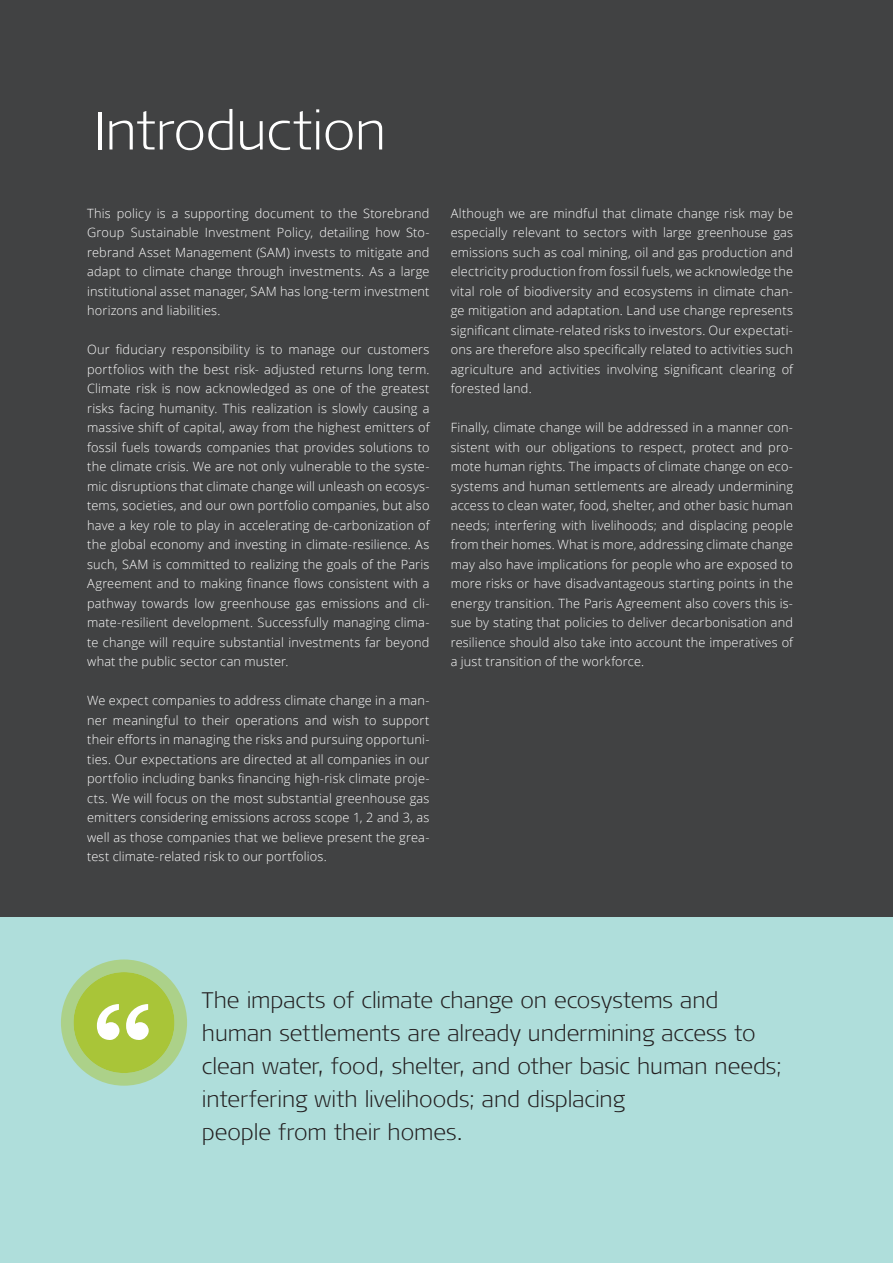
<style>
.page{position:relative;width:893px;height:1263px;background:#fff}
.page>*{position:absolute;margin:0;border:0;box-sizing:border-box;transform-origin:0 0}
._1_Hovedtittel_innma{font:300 expanded 54px "Signa OT";letter-spacing:-.01em;color:#fff}
.Ingress_Sitat_innsid{font:300 expanded 22.5px/33px "Signa OT";letter-spacing:-.005em;color:#231f20}
.Brødtekst_8_5_13{font:300 12.75px/19.5px "Open Sans";letter-spacing:.015em;color:#fff;text-align:justify}
</style>
<div class="page">
<div style="left:0;top:0;width:893px;height:988px;background:#414243"></div>
<div style="left:0;top:918px;width:893px;height:345px;background:#afdedb"></div>
<div style="left:74px;top:972px;width:100px;height:101px;background:#a9c538;border-radius:50%"></div>
<div style="left:61px;top:959px;width:126px;height:127px;border:13px solid #a9c538;border-radius:50%"></div>
<svg style="left:126px;top:1004px;width:23px;height:36px"></svg>
<svg style="left:97px;top:1004px;width:22px;height:36px"></svg>
<p class="_1_Hovedtittel_innma" style="left:94px;top:99px;width:294px">Introduction</p>
<p class="Brødtekst_8_5_13" style="left:87px;top:203px;width:344px">This policy is a supporting document to the Storebrand Group Sustainable Investment Policy, detailing how Sto&shy;rebrand Asset Management (SAM) invests to mitigate and adapt to climate change through investments. As a large institutional asset manager, SAM has long-term investment horizons and liabilities.</p>
<p class="Brødtekst_8_5_13" style="left:87px;top:340px;width:344px">Our fiduciary responsibility is to manage our customers portfolios with the best risk- adjusted returns long term.<br>Climate risk is now acknowledged as one of the greatest risks facing humanity. This realization is slowly causing a massive shift of capital, away from the highest emitters of fossil fuels towards companies that provides solutions to the climate crisis. We are not only vulnerable to the syste&shy;mic disruptions that climate change will unleash on ecosys&shy;tems, societies, and our own portfolio companies, but also have a key role to play in accelerating de-carbonization of the global economy and investing in climate-resilience. As such, SAM is committed to realizing the goals of the Paris Agreement and to making finance flows consistent with a pathway towards low greenhouse gas emissions and cli&shy;mate-resilient development. Successfully managing clima&shy;te change will require substantial investments far beyond what the public sector can muster.</p>
<p class="Brødtekst_8_5_13" style="left:87px;top:691px;width:344px">We expect companies to address climate change in a man&shy;ner meaningful to their operations and wish to support their efforts in managing the risks and pursuing opportuni&shy;ties. Our expectations are directed at all companies in our portfolio including banks financing high-risk climate proje&shy;cts. We will focus on the most substantial greenhouse gas emitters considering emissions across scope 1, 2 and 3, as well as those companies that we believe present the grea&shy;test climate-related risk to our portfolios.</p>
<p class="Brødtekst_8_5_13" style="left:451px;top:203px;width:344px">Although we are mindful that climate change risk may be especially relevant to sectors with large greenhouse gas emissions such as coal mining, oil and gas production and electricity production from fossil fuels, we acknowledge the vital role of biodiversity and ecosystems in climate chan&shy;ge mitigation and adaptation. Land use change represents significant climate-related risks to investors. Our expectati&shy;ons are therefore also specifically related to activities such agriculture and activities involving significant clearing of forested land.</p>
<p class="Brødtekst_8_5_13" style="left:451px;top:418px;width:344px">Finally, climate change will be addressed in a manner con&shy;sistent with our obligations to respect, protect and pro&shy;mote human rights. The impacts of climate change on eco&shy;systems and human settlements are already undermining access to clean water, food, shelter, and other basic human needs; interfering with livelihoods; and displacing people from their homes. What is more, addressing climate change may also have implications for people who are exposed to more risks or have disadvantageous starting points in the energy transition. The Paris Agreement also covers this is&shy;sue by stating that policies to deliver decarbonisation and resilience should also take into account the imperatives of a just transition of the workforce.</p>
<p class="Ingress_Sitat_innsid" style="left:202px;top:983px;width:581px">The impacts of climate change on ecosystems and human settlements are already undermining access to clean water, food, shelter, and other basic human needs; interfering with livelihoods; and displacing<br>people from their homes.</p>
</div>
